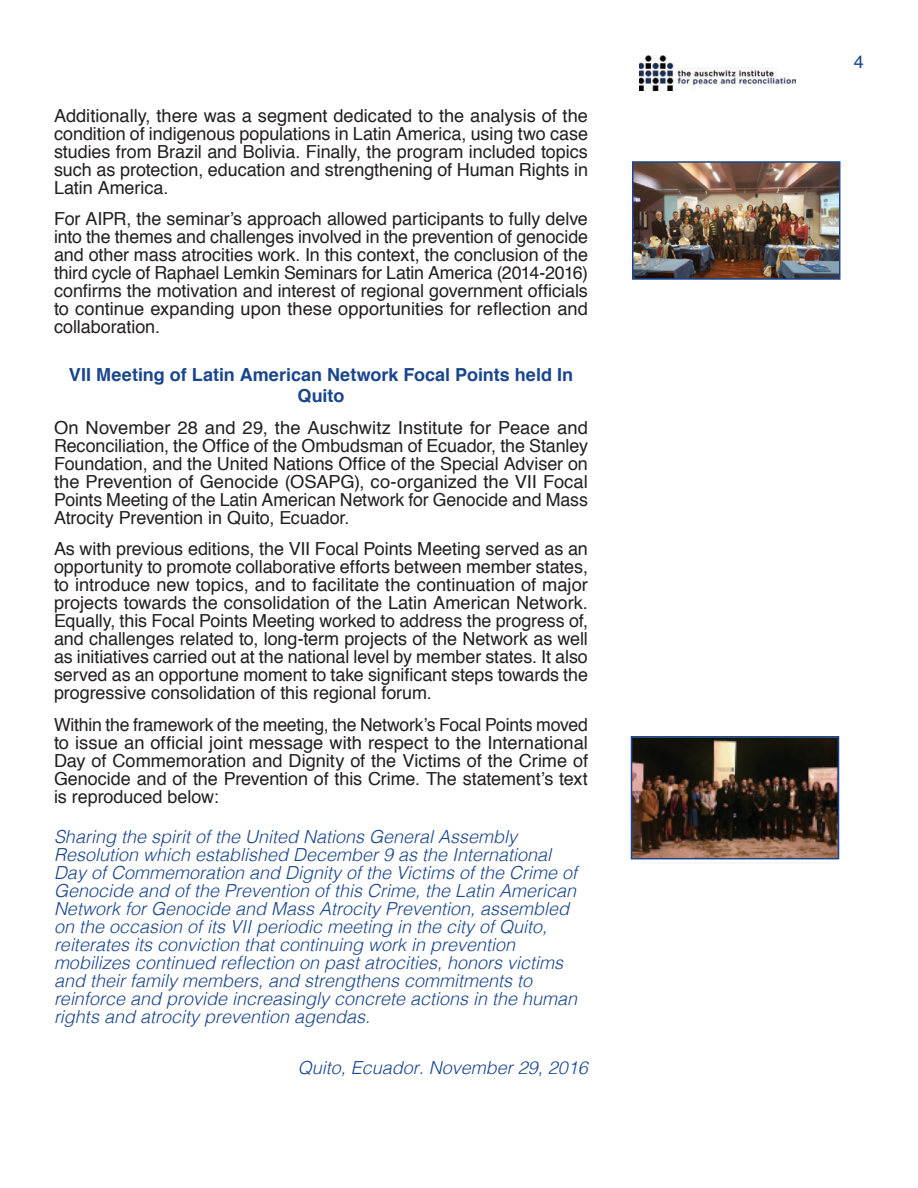
<style>
.page{position:relative;width:918px;height:1188px;background:#fff}
.page>*{position:absolute;margin:0;border:0;box-sizing:border-box;transform-origin:0 0}
.t1{font:18px/18px "Helvetica";letter-spacing:-.005em;color:#231f20;text-align:justify}
.t2{font:italic 300 18px/18px "Helvetica";color:#19468d}
.t3{font:700 18px/21px "Helvetica";color:#19468d;text-align:center}
.t4{font:18px "Helvetica";color:#19468d}
</style>
<div class="page">
<img style="left:639px;top:55px;width:157px;height:35px">
<img style="left:635px;top:164px;width:202px;height:113px">
<div style="left:632px;top:161px;width:208px;height:119px;border:2px solid #19468d"></div>
<img style="left:634px;top:739px;width:202px;height:117px">
<div style="left:631px;top:736px;width:208px;height:123px;border:2px solid #19468d"></div>
<p class="t1" style="left:54px;top:107px;width:536px">Additionally, there was a segment dedicated to the analysis of the condition of indigenous populations in Latin America, using two case studies from Brazil and Bolivia. Finally, the program included topics such as protection, education and strengthening of Human Rights in Latin America.</p>
<p class="t1" style="left:54px;top:210px;width:536px">For AIPR, the seminar’s approach allowed participants to fully delve into the themes and challenges involved in the prevention of genocide and other mass atrocities work. In this context, the conclusion of the third cycle of Raphael Lemkin Seminars for Latin America (2014-2016) confirms the motivation and interest of regional government officials to continue expanding upon these opportunities for reflection and collaboration.</p>
<p class="t3" style="left:69px;top:364px;width:506px">VII Meeting of Latin American Network Focal Points held In<br>Quito</p>
<p class="t1" style="left:54px;top:419px;width:536px">On November 28 and 29, the Auschwitz Institute for Peace and Reconciliation, the Office of the Ombudsman of Ecuador, the Stanley Foundation, and the United Nations Office of the Special Adviser on the Prevention of Genocide (OSAPG), co-organized the VII Focal Points Meeting of the Latin American Network for Genocide and Mass Atrocity Prevention in Quito, Ecuador.</p>
<p class="t1" style="left:54px;top:540px;width:536px">As with previous editions, the VII Focal Points Meeting served as an opportunity to promote collaborative efforts between member states, to introduce new topics, and to facilitate the continuation of major projects towards the consolidation of the Latin American Network.<br>Equally, this Focal Points Meeting worked to address the progress of, and challenges related to, long-term projects of the Network as well as initiatives carried out at the national level by member states. It also served as an opportune moment to take significant steps towards the progressive consolidation of this regional forum.</p>
<p class="t1" style="left:54px;top:716px;width:536px">Within the framework of the meeting, the Network’s Focal Points moved to issue an official joint message with respect to the International Day of Commemoration and Dignity of the Victims of the Crime of Genocide and of the Prevention of this Crime. The statement’s text is reproduced below:</p>
<p class="t2" style="left:54px;top:827px;width:525px">Sharing the spirit of the United Nations General Assembly Resolution which established December 9 as the International Day of Commemoration and Dignity of the Victims of the Crime of Genocide and of the Prevention of this Crime, the Latin American Network for Genocide and Mass Atrocity Prevention, assembled on the occasion of its VII periodic meeting in the city of Quito, reiterates its conviction that continuing work in prevention mobilizes continued reflection on past atrocities, honors victims and their family members, and strengthens commitments to reinforce and provide increasingly concrete actions in the human rights and atrocity prevention agendas.</p>
<p class="t2" style="left:298px;top:1057px;width:292px">Quito, Ecuador. November 29, 2016</p>
<p class="t4" style="left:854px;top:47px;width:12px">4</p>
</div>
